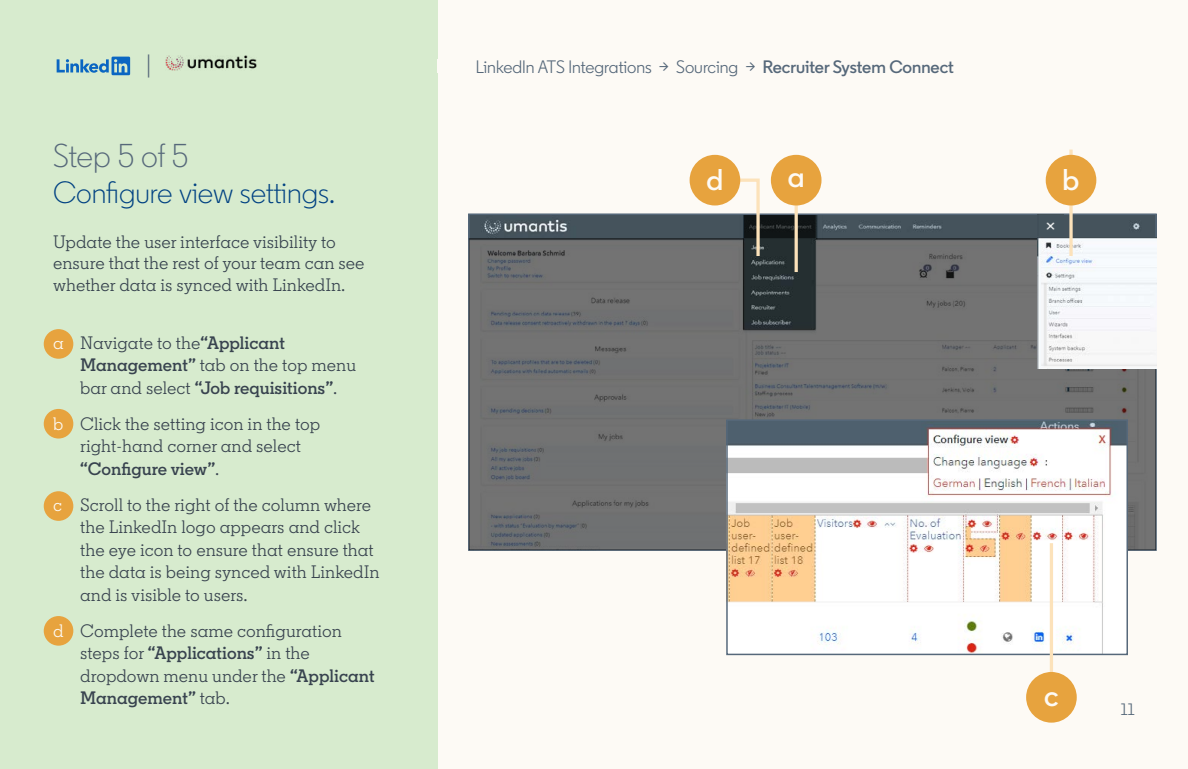
<style>
.page{position:relative;width:1188px;height:769px;background:#fdfaf5}
.page>*{position:absolute;margin:0;border:0;box-sizing:border-box;transform-origin:0 0}
.t1{font:300 33px "Community";letter-spacing:-.01em;color:#56687a}
.t2{font:300 30.75px "Community";color:#004182}
.t3{font:600 30px "Community";color:#fdfaf5}
.t4{font:300 27px "Community";color:#56687a}
.t5{font:18px/22.5px "Community Slab";color:#38434f}
.t6{font:18px/21.6px "Community Slab";color:#37434f}
.t7{font:18px "Community";color:#56687a}
.t8{font:16.5px "Community";color:#56687a}
.s1{font-weight:600}
.s2{color:#fdfaf5}
</style>
<div class="page">
<div style="left:0;top:0;width:437px;height:769px;background:#d7ebce"></div>
<div style="left:44px;top:329px;width:29px;height:30px;background:#e7a33e;border-radius:50%"></div>
<div style="left:44px;top:409px;width:29px;height:29px;background:#e7a33e;border-radius:50%"></div>
<div style="left:44px;top:491px;width:29px;height:30px;background:#e7a33e;border-radius:50%"></div>
<div style="left:44px;top:616px;width:29px;height:29px;background:#e7a33e;border-radius:50%"></div>
<svg style="left:469px;top:215px;width:687px;height:335px;background:#696b6c"></svg>
<img style="left:1037px;top:237px;width:119px;height:132px">
<img style="left:1037px;top:215px;width:27px;height:20px">
<img style="left:729px;top:422px;width:396px;height:230px">
<div style="left:726px;top:419px;width:402px;height:236px;border:2px solid #56687a"></div>
<hr style="left:795px;top:193px;width:3px;height:79px;background:#fce2ba">
<svg style="left:712px;top:177px;width:49px;height:82px"></svg>
<div style="left:771px;top:155px;width:51px;height:50px;background:#e7a33e;border-radius:50%"></div>
<div style="left:690px;top:155px;width:50px;height:50px;background:#e7a33e;border-radius:50%"></div>
<svg style="left:1069px;top:150px;width:4px;height:106px"></svg>
<hr style="left:1050px;top:543px;width:3px;height:160px;background:#fce2ba">
<div style="left:1046px;top:155px;width:50px;height:50px;background:#e7a33e;border-radius:50%"></div>
<div style="left:1026px;top:672px;width:51px;height:50px;background:#e7a33e;border-radius:50%"></div>
<img style="left:166px;top:56px;width:91px;height:15px">
<svg style="left:57px;top:57px;width:73px;height:18px"></svg>
<h3 class="t4" style="left:146px;top:49px;width:7px">|</h3>
<p class="t7" style="left:476px;top:55px;width:480px">LinkedIn ATS Integrations → Sourcing → <span class="s1">Recruiter System Connect</span></p>
<h1 class="t1" style="left:53px;top:136px;width:137px">Step 5 of 5</h1>
<h2 class="t2" style="left:53px;top:174px;width:283px">Configure view settings.</h2>
<p class="t6" style="left:53px;top:231px;width:313px">Update the user interface visibility to ensure that the rest of your team can see whether data is synced with LinkedIn.</p>
<p class="t5" style="left:80px;top:331px;width:277px;text-indent:-27px"><span class="s2">a</span> Navigate to the<span class="s1">“Applicant<br>Management”</span> tab on the top menu bar and select <span class="s1">“Job requisitions”</span>.</p>
<p class="t5" style="left:80px;top:412px;width:242px;text-indent:-27px"><span class="s2">b</span> Click the setting icon in the top right-hand corner and select <span class="s1">“Configure view”</span>.</p>
<p class="t5" style="left:80px;top:493px;width:301px;text-indent:-27px"><span class="s2">c</span> Scroll to the right of the column where the LinkedIn logo appears and click the eye icon to ensure that ensure that the data is being synced with LinkedIn and is visible to users.</p>
<p class="t5" style="left:80px;top:619px;width:296px;text-indent:-27px"><span class="s2">d</span> Complete the same configuration steps for <span class="s1">“Applications”</span> in the dropdown menu under the <span class="s1">“Applicant<br>Management”</span> tab.</p>
<h3 class="t3" style="left:707px;top:161px;width:18px">d</h3>
<h3 class="t3" style="left:788px;top:158px;width:18px">a</h3>
<h3 class="t3" style="left:1063px;top:161px;width:18px">b</h3>
<h3 class="t3" style="left:1044px;top:677px;width:16px">c</h3>
<p class="t8" style="left:1121px;top:699px;width:15px">11</p>
</div>
